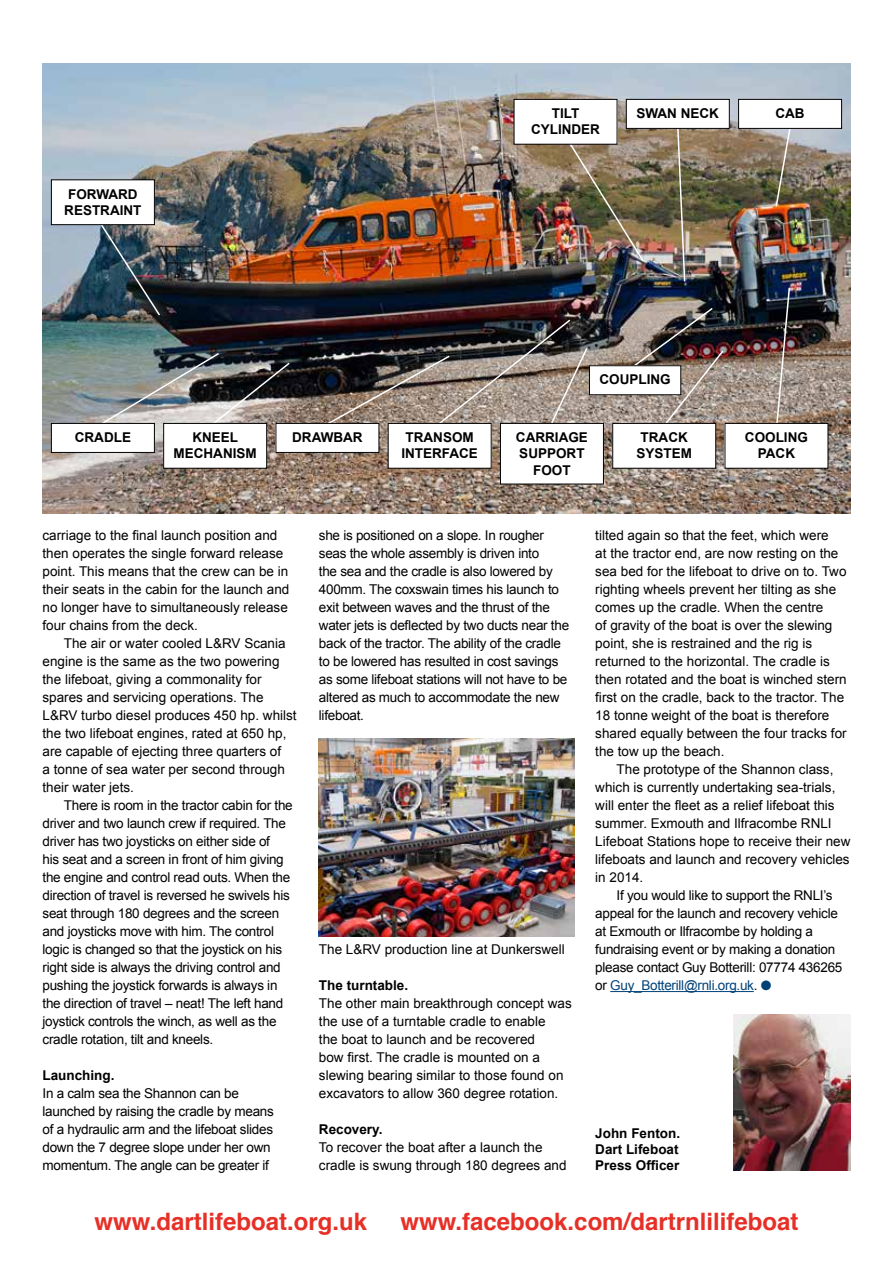
<style>
.page{position:relative;width:893px;height:1263px;background:#fff}
.page>*{position:absolute;margin:0;border:0;box-sizing:border-box;transform-origin:0 0}
.t1{font:700 24px "Helvetica";color:#e63027}
.t2{font:13.5px/18px "Arial";color:#000}
.t3{font:13.5px/18px "Arial";letter-spacing:-.02em;color:#000}
.t4{font:700 13.5px/16.2px "Arial";color:#000;text-align:center}
.s1{color:#004278}
</style>
<div class="page">
<hr style="left:610px;top:991px;width:144px;height:1px;background:#004278">
<img style="left:319px;top:738px;width:255px;height:198px">
<img style="left:43px;top:63px;width:807px;height:450px">
<img style="left:100px;top:352px;width:191px;height:74px">
<img style="left:99px;top:222px;width:63px;height:95px">
<img style="left:326px;top:318px;width:263px;height:108px">
<img style="left:775px;top:286px;width:16px;height:137px">
<img style="left:631px;top:306px;width:94px;height:120px">
<div style="left:51px;top:180px;width:103px;height:45px;background:#fff"></div>
<div style="left:51px;top:179px;width:104px;height:46px;border:1px solid #000"></div>
<div style="left:164px;top:423px;width:103px;height:45px;background:#fff"></div>
<div style="left:163px;top:423px;width:104px;height:46px;border:1px solid #000"></div>
<div style="left:276px;top:423px;width:103px;height:29px;background:#fff"></div>
<div style="left:276px;top:423px;width:103px;height:30px;border:1px solid #000"></div>
<div style="left:388px;top:423px;width:103px;height:45px;background:#fff"></div>
<div style="left:388px;top:423px;width:104px;height:46px;border:1px solid #000"></div>
<div style="left:500px;top:423px;width:103px;height:61px;background:#fff"></div>
<div style="left:500px;top:423px;width:104px;height:61px;border:1px solid #000"></div>
<div style="left:589px;top:366px;width:92px;height:29px;background:#fff"></div>
<div style="left:589px;top:365px;width:92px;height:30px;border:1px solid #000"></div>
<div style="left:613px;top:423px;width:103px;height:45px;background:#fff"></div>
<div style="left:612px;top:423px;width:104px;height:46px;border:1px solid #000"></div>
<div style="left:725px;top:423px;width:103px;height:45px;background:#fff"></div>
<div style="left:725px;top:423px;width:103px;height:46px;border:1px solid #000"></div>
<div style="left:51px;top:423px;width:103px;height:29px;background:#fff"></div>
<div style="left:51px;top:423px;width:104px;height:30px;border:1px solid #000"></div>
<svg style="left:774px;top:129px;width:18px;height:79px"></svg>
<img style="left:567px;top:140px;width:78px;height:123px">
<svg style="left:676px;top:129px;width:10px;height:154px;background:#8a816c"></svg>
<div style="left:739px;top:99px;width:103px;height:29px;background:#fff"></div>
<div style="left:738px;top:99px;width:104px;height:30px;border:1px solid #000"></div>
<div style="left:514px;top:99px;width:103px;height:45px;background:#fff"></div>
<div style="left:514px;top:99px;width:103px;height:46px;border:1px solid #000"></div>
<div style="left:626px;top:99px;width:103px;height:29px;background:#fff"></div>
<div style="left:626px;top:99px;width:104px;height:30px;border:1px solid #000"></div>
<img style="left:733px;top:1014px;width:117px;height:156px">
<p class="t4" style="left:64px;top:186px;width:79px;text-align:left">FORWARD<br>RESTRAINT</p>
<p class="t4" style="left:552px;top:106px;width:29px">TILT</p>
<p class="t4" style="left:775px;top:106px;width:31px">CAB</p>
<p class="t4" style="left:531px;top:122px;width:70px">CYLINDER</p>
<p class="t4" style="left:637px;top:106px;width:84px">SWAN NECK</p>
<p class="t4" style="left:75px;top:430px;width:58px">CRADLE</p>
<p class="t4" style="left:599px;top:372px;width:73px">COUPLING</p>
<p class="t4" style="left:174px;top:430px;width:85px">KNEEL<br>MECHANISM</p>
<p class="t4" style="left:292px;top:430px;width:72px">DRAWBAR</p>
<p class="t4" style="left:401px;top:430px;width:78px">TRANSOM<br>INTERFACE</p>
<p class="t4" style="left:516px;top:430px;width:73px">CARRIAGE<br>SUPPORT<br>FOOT</p>
<p class="t4" style="left:636px;top:430px;width:57px">TRACK<br>SYSTEM</p>
<p class="t4" style="left:745px;top:430px;width:65px">COOLING<br>PACK</p>
<p class="t2" style="left:43px;top:526px;width:248px">carriage to the final launch position and then operates the single forward release point. This means that the crew can be in their seats in the cabin for the launch and no longer have to simultaneously release four chains from the deck.</p>
<p class="t2" style="left:43px;top:634px;width:256px;text-indent:21px">The air or water cooled L&amp;RV Scania engine is the same as the two powering the lifeboat, giving a commonality for spares and servicing operations. The L&amp;RV turbo diesel produces 450 hp. whilst the two lifeboat engines, rated at 650 hp, are capable of ejecting three quarters of<br>a tonne of sea water per second through their water jets.</p>
<p class="t3" style="left:43px;top:796px;width:252px;text-indent:21px">There is room in the tractor cabin for the driver and two launch crew if required. The driver has two joysticks on either side of<br>his seat and a screen in front of him giving the engine and control read outs. When the direction of travel is reversed he swivels his seat through 180 degrees and the screen and joysticks move with him. The control logic is changed so that the joystick on his right side is always the driving control and pushing the joystick forwards is always in the direction of travel – neat! The left hand joystick controls the winch, as well as the cradle rotation, tilt and kneels.</p>
<p class="t4" style="left:43px;top:1067px;width:74px">Launching.</p>
<p class="t3" style="left:43px;top:1084px;width:233px">In a calm sea the Shannon can be launched by raising the cradle by means of a hydraulic arm and the lifeboat slides down the 7 degree slope under her own momentum. The angle can be greater if</p>
<p class="t3" style="left:319px;top:526px;width:252px">she is positioned on a slope. In rougher seas the whole assembly is driven into<br>the sea and the cradle is also lowered by 400mm. The coxswain times his launch to exit between waves and the thrust of the water jets is deflected by two ducts near the back of the tractor. The ability of the cradle to be lowered has resulted in cost savings as some lifeboat stations will not have to be altered as much to accommodate the new lifeboat.</p>
<p class="t2" style="left:595px;top:526px;width:253px">tilted again so that the feet, which were<br>at the tractor end, are now resting on the sea bed for the lifeboat to drive on to. Two righting wheels prevent her tilting as she comes up the cradle. When the centre<br>of gravity of the boat is over the slewing point, she is restrained and the rig is returned to the horizontal. The cradle is then rotated and the boat is winched stern first on the cradle, back to the tractor. The 18 tonne weight of the boat is therefore shared equally between the four tracks for the tow up the beach.</p>
<p class="t2" style="left:595px;top:760px;width:257px;text-indent:21px">The prototype of the Shannon class, which is currently undertaking sea-trials, will enter the fleet as a relief lifeboat this summer. Exmouth and Ilfracombe RNLI Lifeboat Stations hope to receive their new lifeboats and launch and recovery vehicles in 2014.</p>
<p class="t3" style="left:595px;top:886px;width:249px;text-indent:21px">If you would like to support the RNLI’s appeal for the launch and recovery vehicle at Exmouth or Ilfracombe by holding a fundraising event or by making a donation please contact Guy Botterill: 07774 436265 or <span class="s1">Guy_Botterill@rnli.org.uk</span>. <span class="s1">●</span></p>
<p class="t2" style="left:319px;top:941px;width:247px">The L&amp;RV production line at Dunkerswell</p>
<p class="t4" style="left:319px;top:978px;width:91px">The turntable.</p>
<p class="t2" style="left:319px;top:994px;width:254px">The other main breakthrough concept was the use of a turntable cradle to enable<br>the boat to launch and be recovered<br>bow first. The cradle is mounted on a slewing bearing similar to those found on excavators to allow 360 degree rotation.</p>
<p class="t4" style="left:319px;top:1122px;width:65px">Recovery.</p>
<p class="t2" style="left:319px;top:1138px;width:249px">To recover the boat after a launch the cradle is swung through 180 degrees and</p>
<p class="t4" style="left:595px;top:1125px;width:86px;text-align:justify">John Fenton.<br>Dart Lifeboat Press Officer</p>
<h1 class="t1" style="left:95px;top:1202px;width:274px">www.dartlifeboat.org.uk</h1>
<h1 class="t1" style="left:400px;top:1202px;width:399px">www.facebook.com/dartrnlilifeboat</h1>
</div>
